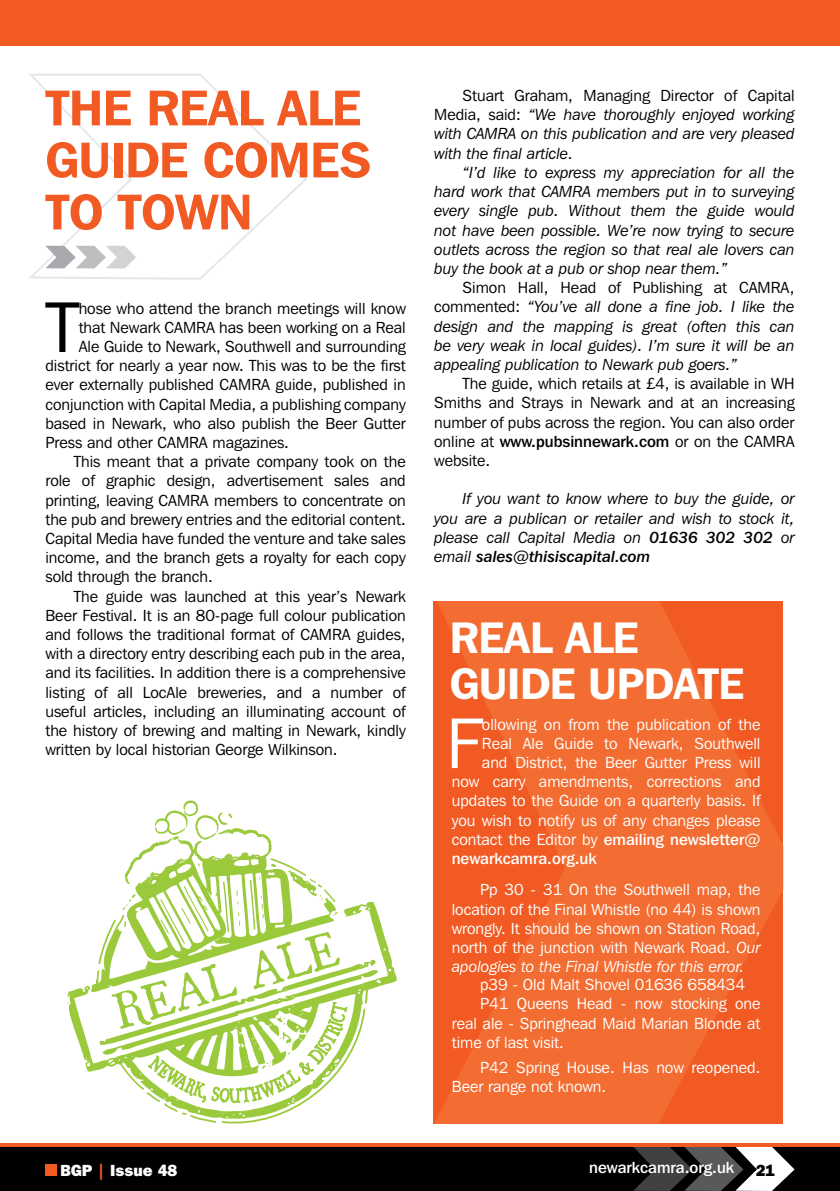
<style>
.page{position:relative;width:840px;height:1191px;background:#fff}
.page>*{position:absolute;margin:0;border:0;box-sizing:border-box;transform-origin:0 0}
.t1{font:71.4px "Franklin Gothic IT Cby BT";color:#000}
.t2{font:71.4px "Franklin Gothic IT Cby BT";color:#fff}
.t3{font:600 50px/52px "Franklin Gothic IT Cby BT";letter-spacing:-.01em;color:#f15a22}
.t4{font:600 44px/46px "Franklin Gothic IT Cby BT";letter-spacing:-.01em;color:#fff}
.t5{font:16px/19.2px "Franklin Gothic IT Cby BT";color:#000;text-align:justify}
.t6{font:italic 16px/19.2px "Franklin Gothic IT Cby BT";color:#000;text-align:justify}
.t7{font:16px/19.2px "Franklin Gothic IT Cby BT";color:#fff;text-align:justify}
.t8{font:500 16px "Franklin Gothic IT Cby BT";color:#fff}
.t9{font:16px "Franklin Gothic IT Cby BT Med Ital";color:#000}
.t10{font:800 16px "Franklin Gothic IT Cby BT";color:#fff}
.t11{font:800 16px "Franklin Gothic IT Cby BT";color:#000}
.s1{font-style:normal}
.s2{font-weight:500}
.s3{font-family:"Franklin Gothic IT Cby BT Med Ital";font-style:normal}
.s4{font-family:"Franklin Gothic IT Cby BT";font-style:italic}
.s5{font-weight:400}
.s6{font-style:italic}
.s7{color:#f15a22}
</style>
<div class="page">
<div style="left:0;top:1145px;width:839px;height:46px;background:#000"></div>
<div style="left:0;top:0;width:839px;height:45px;background:#f15a22"></div>
<svg style="left:633px;top:1146px;width:161px;height:45px"></svg>
<div style="left:45px;top:1164px;width:11px;height:11px;background:#f15a22"></div>
<hr style="left:0;top:1143px;width:839px;height:3px;background:#f15a22">
<svg style="left:29px;top:74px;width:278px;height:206px"></svg>
<svg style="left:45px;top:246px;width:91px;height:22px"></svg>
<svg style="left:67px;top:800px;width:329px;height:323px"></svg>
<svg style="left:433px;top:601px;width:349px;height:522px;background:#f2652b"></svg>
<h2 class="t3" style="left:45px;top:81px;width:327px">THE REAL ALE<br>GUIDE COMES<br>TO TOWN</h2>
<h1 class="t1" style="left:46px;top:283px;width:34px">T</h1>
<p class="t5" style="left:79px;top:298px;width:328px">hose who attend the branch meetings will know</p>
<p class="t5" style="left:79px;top:317px;width:328px">that Newark CAMRA has been working on a Real</p>
<p class="t5" style="left:79px;top:336px;width:328px">Ale Guide to Newark, Southwell and surrounding</p>
<p class="t5" style="left:45px;top:356px;width:362px">district for nearly a year now. This was to be the first</p>
<p class="t5" style="left:45px;top:375px;width:361px">ever externally published CAMRA guide, published in</p>
<p class="t5" style="left:45px;top:394px;width:362px">conjunction with Capital Media, a publishing company</p>
<p class="t5" style="left:45px;top:413px;width:362px">based in Newark, who also publish the Beer Gutter</p>
<p class="t5" style="left:45px;top:432px;width:245px">Press and other CAMRA magazines.</p>
<p class="t5" style="left:74px;top:452px;width:333px">This meant that a private company took on the</p>
<p class="t5" style="left:45px;top:471px;width:361px">role of graphic design, advertisement sales and</p>
<p class="t5" style="left:45px;top:490px;width:361px">printing, leaving CAMRA members to concentrate on</p>
<p class="t5" style="left:45px;top:509px;width:362px">the pub and brewery entries and the editorial content.</p>
<p class="t5" style="left:45px;top:528px;width:361px">Capital Media have funded the venture and take sales</p>
<p class="t5" style="left:45px;top:548px;width:362px">income, and the branch gets a royalty for each copy</p>
<p class="t5" style="left:45px;top:567px;width:169px">sold through the branch.</p>
<p class="t5" style="left:74px;top:586px;width:333px">The guide was launched at this year’s Newark</p>
<p class="t5" style="left:45px;top:605px;width:361px">Beer Festival. It is an 80-page full colour publication</p>
<p class="t5" style="left:45px;top:624px;width:361px">and follows the traditional format of CAMRA guides,</p>
<p class="t5" style="left:45px;top:644px;width:361px">with a directory entry describing each pub in the area,</p>
<p class="t5" style="left:45px;top:663px;width:361px">and its facilities. In addition there is a comprehensive</p>
<p class="t5" style="left:45px;top:682px;width:361px">listing of all LocAle breweries, and a number of</p>
<p class="t5" style="left:45px;top:701px;width:362px">useful articles, including an illuminating account of</p>
<p class="t5" style="left:45px;top:720px;width:361px">the history of brewing and malting in Newark, kindly</p>
<p class="t5" style="left:45px;top:740px;width:293px">written by local historian George Wilkinson.</p>
<p class="t6" style="left:434px;top:86px;width:362px;text-indent:28px"><span class="s1">Stuart Graham, Managing Director of Capital Media, said:</span> “We have thoroughly enjoyed working with CAMRA on this publication and are very pleased with the final article.</p>
<p class="t6" style="left:434px;top:162px;width:362px;text-indent:28px">“I’d like to express my appreciation for all the hard work that CAMRA members put in to surveying every single pub. Without them the guide would not have been possible. We’re now trying to secure outlets across the region so that real ale lovers can buy the book at a pub or shop near them.”</p>
<p class="t6" style="left:434px;top:278px;width:362px;text-indent:28px"><span class="s1">Simon Hall, Head of Publishing at CAMRA, commented:</span> “You’ve all done a fine job. I like the design and the mapping is great (often this can be very weak in local guides). I’m sure it will be an appealing publication to Newark pub goers.”</p>
<p class="t5" style="left:434px;top:374px;width:362px;text-indent:28px">The guide, which retails at £4, is available in WH Smiths and Strays in Newark and at an increasing number of pubs across the region. You can also order online at <span class="s2">www.pubsinnewark.com</span> or on the CAMRA website.</p>
<p class="t6" style="left:434px;top:489px;width:362px;text-indent:28px">If you want to know where to buy the guide, or you are a publican or retailer and wish to stock it, please call Capital Media on <span class="s3">01636 302 302</span> or</p>
<p class="t9" style="left:434px;top:546px;width:217px"><span class="s4">email</span> sales@thisiscapital.com</p>
<h3 class="t4" style="left:449px;top:613px;width:296px">REAL ALE<br>GUIDE UPDATE</h3>
<h1 class="t2" style="left:446px;top:699px;width:37px">F</h1>
<p class="t7" style="left:481px;top:714px;width:280px">ollowing on from the publication of the</p>
<p class="t7" style="left:481px;top:733px;width:280px">Real Ale Guide to Newark, Southwell</p>
<p class="t7" style="left:481px;top:752px;width:280px">and District, the Beer Gutter Press will</p>
<p class="t7" style="left:451px;top:772px;width:310px">now carry amendments, corrections and</p>
<p class="t7" style="left:451px;top:791px;width:310px">updates to the Guide on a quarterly basis. If</p>
<p class="t7" style="left:451px;top:810px;width:310px">you wish to notify us of any changes please</p>
<p class="t8" style="left:451px;top:829px;width:310px"><span class="s5">contact the Editor by</span> emailing newsletter@</p>
<p class="t8" style="left:451px;top:848px;width:146px">newarkcamra.org.uk</p>
<p class="t7" style="left:451px;top:880px;width:310px;text-indent:28px">Pp 30 - 31 On the Southwell map, the location of the Final Whistle (no 44) is shown wrongly. It should be shown on Station Road, north of the junction with Newark Road. <span class="s6">Our apologies to the Final Whistle for this error.</span></p>
<p class="t7" style="left:480px;top:974px;width:266px">p39 - Old Malt Shovel 01636 658434</p>
<p class="t7" style="left:480px;top:994px;width:282px">P41 Queens Head - now stocking one</p>
<p class="t7" style="left:451px;top:1013px;width:310px">real ale - Springhead Maid Marian Blonde at</p>
<p class="t7" style="left:451px;top:1032px;width:114px">time of last visit.</p>
<p class="t7" style="left:451px;top:1057px;width:310px;text-indent:28px">P42 Spring House. Has now reopened.<br>Beer range not known.</p>
<p class="t10" style="left:60px;top:1159px;width:118px">BGP <span class="s7">|</span> Issue 48</p>
<p class="t8" style="left:589px;top:1157px;width:146px">newarkcamra.org.uk</p>
<p class="t11" style="left:755px;top:1159px;width:20px">21</p>
</div>
